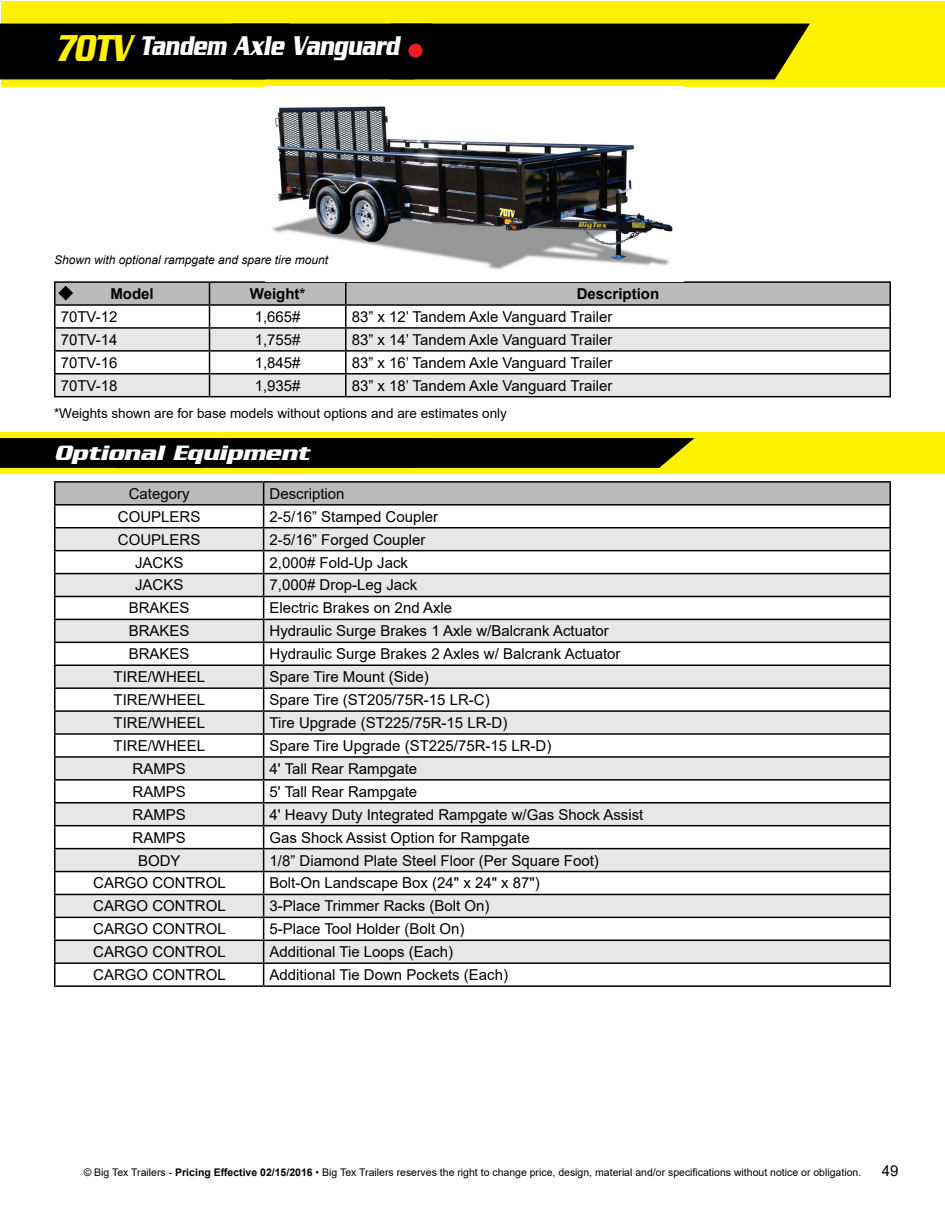
<style>
.page{position:relative;width:945px;height:1215px;background:#fff}
.page>*{position:absolute;margin:0;border:0;box-sizing:border-box;transform-origin:0 0}
.t1{font:italic 700 29.25px "Serpentine Std";color:#fff;scale:.67 1}
.t2{font:italic 700 22.5px "Serpentine Std";color:#fff}
.t3{font:15px "Arial";color:#000}
.t4{font:700 15px "Arial";color:#000}
.t5{font:13.5px "Arial";color:#000}
.t6{font:italic 12px "Arial";color:#000}
.t7{font:10.5px "Arial";color:#000}
.s1{font-size:40.5px;color:#fff200}
.s2{font-weight:700}
</style>
<div class="page">
<hr style="left:0;top:1px;width:1px;height:85px;background:#fff200">
<hr style="left:0;top:402px;width:1px;height:40px;background:#fff200">
<hr style="left:0;top:662px;width:1px;height:40px;background:#fff200">
<svg style="left:0;top:668px;width:1px;height:28px"></svg>
<div style="left:2px;top:1px;width:943px;height:85px;background:#fff200"></div>
<div style="left:0;top:432px;width:945px;height:42px;background:#fff200"></div>
<svg style="left:0;top:408px;width:695px;height:60px"></svg>
<div style="left:0;top:24px;width:810px;height:55px;background:#000"></div>
<div style="left:408px;top:44px;width:14px;height:14px;background:#ed1d24;border-radius:50%"></div>
<hr style="left:54px;top:481px;width:210px;height:2px;background:#000">
<hr style="left:54px;top:483px;width:2px;height:21px;background:#000">
<hr style="left:264px;top:481px;width:627px;height:2px;background:#000">
<hr style="left:54px;top:504px;width:210px;height:2px;background:#000">
<hr style="left:54px;top:506px;width:2px;height:21px;background:#000">
<hr style="left:54px;top:527px;width:210px;height:1px;background:#000">
<hr style="left:54px;top:528px;width:2px;height:22px;background:#000">
<hr style="left:54px;top:550px;width:210px;height:1px;background:#000">
<hr style="left:54px;top:551px;width:2px;height:22px;background:#000">
<hr style="left:54px;top:573px;width:210px;height:1px;background:#000">
<hr style="left:54px;top:574px;width:2px;height:22px;background:#000">
<hr style="left:54px;top:596px;width:210px;height:1px;background:#000">
<hr style="left:54px;top:597px;width:2px;height:22px;background:#000">
<hr style="left:54px;top:619px;width:210px;height:1px;background:#000">
<hr style="left:54px;top:620px;width:2px;height:22px;background:#000">
<hr style="left:54px;top:642px;width:210px;height:1px;background:#000">
<hr style="left:54px;top:643px;width:2px;height:22px;background:#000">
<hr style="left:54px;top:665px;width:210px;height:1px;background:#000">
<hr style="left:54px;top:666px;width:2px;height:21px;background:#000">
<hr style="left:54px;top:687px;width:210px;height:2px;background:#000">
<hr style="left:54px;top:689px;width:2px;height:21px;background:#000">
<hr style="left:54px;top:710px;width:210px;height:2px;background:#000">
<hr style="left:54px;top:712px;width:2px;height:21px;background:#000">
<hr style="left:54px;top:733px;width:210px;height:2px;background:#000">
<hr style="left:54px;top:735px;width:2px;height:21px;background:#000">
<hr style="left:54px;top:756px;width:210px;height:2px;background:#000">
<hr style="left:54px;top:758px;width:2px;height:21px;background:#000">
<hr style="left:54px;top:779px;width:210px;height:2px;background:#000">
<hr style="left:54px;top:781px;width:2px;height:21px;background:#000">
<hr style="left:54px;top:802px;width:210px;height:2px;background:#000">
<hr style="left:54px;top:804px;width:2px;height:21px;background:#000">
<hr style="left:54px;top:825px;width:210px;height:1px;background:#000">
<hr style="left:54px;top:826px;width:2px;height:22px;background:#000">
<hr style="left:54px;top:848px;width:210px;height:1px;background:#000">
<hr style="left:54px;top:849px;width:2px;height:22px;background:#000">
<hr style="left:54px;top:871px;width:210px;height:1px;background:#000">
<hr style="left:54px;top:872px;width:2px;height:22px;background:#000">
<hr style="left:54px;top:894px;width:210px;height:1px;background:#000">
<hr style="left:54px;top:895px;width:2px;height:22px;background:#000">
<hr style="left:54px;top:917px;width:210px;height:1px;background:#000">
<hr style="left:54px;top:918px;width:2px;height:22px;background:#000">
<hr style="left:54px;top:940px;width:210px;height:1px;background:#000">
<hr style="left:54px;top:941px;width:2px;height:21px;background:#000">
<hr style="left:54px;top:962px;width:210px;height:2px;background:#000">
<hr style="left:54px;top:964px;width:2px;height:21px;background:#000">
<svg style="left:55px;top:482px;width:836px;height:503px"></svg>
<hr style="left:54px;top:985px;width:210px;height:2px;background:#000">
<hr style="left:264px;top:985px;width:627px;height:2px;background:#000">
<hr style="left:54px;top:281px;width:156px;height:2px;background:#000">
<hr style="left:54px;top:283px;width:2px;height:21px;background:#000">
<hr style="left:210px;top:281px;width:136px;height:2px;background:#000">
<hr style="left:346px;top:281px;width:545px;height:2px;background:#000">
<hr style="left:54px;top:304px;width:156px;height:2px;background:#000">
<hr style="left:54px;top:306px;width:2px;height:21px;background:#000">
<hr style="left:54px;top:327px;width:156px;height:2px;background:#000">
<hr style="left:54px;top:329px;width:2px;height:21px;background:#000">
<hr style="left:54px;top:350px;width:156px;height:2px;background:#000">
<hr style="left:54px;top:352px;width:2px;height:21px;background:#000">
<hr style="left:54px;top:373px;width:156px;height:2px;background:#000">
<hr style="left:54px;top:375px;width:2px;height:21px;background:#000">
<hr style="left:54px;top:396px;width:156px;height:1px;background:#000">
<hr style="left:210px;top:396px;width:136px;height:1px;background:#000">
<hr style="left:346px;top:396px;width:545px;height:1px;background:#000">
<img style="left:272px;top:106px;width:401px;height:164px">
<svg style="left:55px;top:282px;width:836px;height:114px"></svg>
<h1 class="t1" style="left:56px;top:29px;width:514px"><span class="s1">70TV</span> Tandem Axle Vanguard</h1>
<p class="t6" style="left:54px;top:252px;width:276px">Shown with optional rampgate and spare tire mount</p>
<p class="t4" style="left:110px;top:283px;width:45px">Model</p>
<p class="t4" style="left:250px;top:283px;width:57px">Weight*</p>
<p class="t4" style="left:577px;top:283px;width:84px">Description</p>
<p class="t3" style="left:61px;top:306px;width:58px">70TV-12</p>
<p class="t3" style="left:255px;top:306px;width:47px">1,665#</p>
<p class="t3" style="left:352px;top:306px;width:262px">83” x 12’ Tandem Axle Vanguard Trailer</p>
<p class="t3" style="left:61px;top:329px;width:58px">70TV-14</p>
<p class="t3" style="left:255px;top:329px;width:47px">1,755#</p>
<p class="t3" style="left:352px;top:329px;width:262px">83” x 14’ Tandem Axle Vanguard Trailer</p>
<p class="t3" style="left:61px;top:352px;width:58px">70TV-16</p>
<p class="t3" style="left:255px;top:352px;width:47px">1,845#</p>
<p class="t3" style="left:352px;top:352px;width:262px">83” x 16’ Tandem Axle Vanguard Trailer</p>
<p class="t3" style="left:61px;top:375px;width:58px">70TV-18</p>
<p class="t3" style="left:255px;top:375px;width:47px">1,935#</p>
<p class="t3" style="left:352px;top:375px;width:262px">83” x 18’ Tandem Axle Vanguard Trailer</p>
<p class="t5" style="left:54px;top:404px;width:454px">*Weights shown are for base models without options and are estimates only</p>
<h2 class="t2" style="left:54px;top:440px;width:257px">Optional Equipment</h2>
<p class="t3" style="left:129px;top:483px;width:62px">Category</p>
<p class="t3" style="left:270px;top:483px;width:77px">Description</p>
<p class="t3" style="left:118px;top:506px;width:84px">COUPLERS</p>
<p class="t3" style="left:270px;top:506px;width:170px">2-5/16” Stamped Coupler</p>
<p class="t3" style="left:118px;top:529px;width:84px">COUPLERS</p>
<p class="t3" style="left:270px;top:529px;width:157px">2-5/16” Forged Coupler</p>
<p class="t3" style="left:135px;top:552px;width:50px">JACKS</p>
<p class="t3" style="left:270px;top:552px;width:140px">2,000# Fold-Up Jack</p>
<p class="t3" style="left:135px;top:575px;width:50px">JACKS</p>
<p class="t3" style="left:270px;top:575px;width:149px">7,000# Drop-Leg Jack</p>
<p class="t3" style="left:129px;top:598px;width:62px">BRAKES</p>
<p class="t3" style="left:270px;top:598px;width:184px">Electric Brakes on 2nd Axle</p>
<p class="t3" style="left:129px;top:621px;width:62px">BRAKES</p>
<p class="t3" style="left:270px;top:621px;width:341px">Hydraulic Surge Brakes 1 Axle w/Balcrank Actuator</p>
<p class="t3" style="left:129px;top:644px;width:62px">BRAKES</p>
<p class="t3" style="left:270px;top:644px;width:352px">Hydraulic Surge Brakes 2 Axles w/ Balcrank Actuator</p>
<p class="t3" style="left:114px;top:667px;width:93px">TIRE/WHEEL</p>
<p class="t3" style="left:270px;top:667px;width:161px">Spare Tire Mount (Side)</p>
<p class="t3" style="left:114px;top:689px;width:93px">TIRE/WHEEL</p>
<p class="t3" style="left:270px;top:689px;width:222px">Spare Tire (ST205/75R-15 LR-C)</p>
<p class="t3" style="left:114px;top:712px;width:93px">TIRE/WHEEL</p>
<p class="t3" style="left:270px;top:712px;width:239px">Tire Upgrade (ST225/75R-15 LR-D)</p>
<p class="t3" style="left:114px;top:735px;width:93px">TIRE/WHEEL</p>
<p class="t3" style="left:270px;top:735px;width:283px">Spare Tire Upgrade (ST225/75R-15 LR-D)</p>
<p class="t3" style="left:133px;top:758px;width:55px">RAMPS</p>
<p class="t3" style="left:270px;top:758px;width:149px">4' Tall Rear Rampgate</p>
<p class="t3" style="left:133px;top:781px;width:55px">RAMPS</p>
<p class="t3" style="left:270px;top:781px;width:149px">5' Tall Rear Rampgate</p>
<p class="t3" style="left:133px;top:804px;width:55px">RAMPS</p>
<p class="t3" style="left:270px;top:804px;width:375px">4' Heavy Duty Integrated Rampgate w/Gas Shock Assist</p>
<p class="t3" style="left:133px;top:827px;width:55px">RAMPS</p>
<p class="t3" style="left:270px;top:827px;width:262px">Gas Shock Assist Option for Rampgate</p>
<p class="t3" style="left:138px;top:850px;width:44px">BODY</p>
<p class="t3" style="left:270px;top:850px;width:331px">1/8” Diamond Plate Steel Floor (Per Square Foot)</p>
<p class="t3" style="left:93px;top:873px;width:134px">CARGO CONTROL</p>
<p class="t3" style="left:270px;top:873px;width:272px">Bolt-On Landscape Box (24" x 24" x 87")</p>
<p class="t3" style="left:93px;top:896px;width:134px">CARGO CONTROL</p>
<p class="t3" style="left:270px;top:896px;width:222px">3-Place Trimmer Racks (Bolt On)</p>
<p class="t3" style="left:93px;top:919px;width:134px">CARGO CONTROL</p>
<p class="t3" style="left:270px;top:919px;width:196px">5-Place Tool Holder (Bolt On)</p>
<p class="t3" style="left:93px;top:942px;width:134px">CARGO CONTROL</p>
<p class="t3" style="left:270px;top:942px;width:185px">Additional Tie Loops (Each)</p>
<p class="t3" style="left:93px;top:965px;width:134px">CARGO CONTROL</p>
<p class="t3" style="left:270px;top:965px;width:240px">Additional Tie Down Pockets (Each)</p>
<p class="t7" style="left:84px;top:1165px;width:779px">© Big Tex Trailers - <span class="s2">Pricing Effective 02/15/2016</span> • Big Tex Trailers reserves the right to change price, design, material and/or specifications without notice or obligation.</p>
<p class="t3" style="left:882px;top:1161px;width:18px">49</p>
</div>
